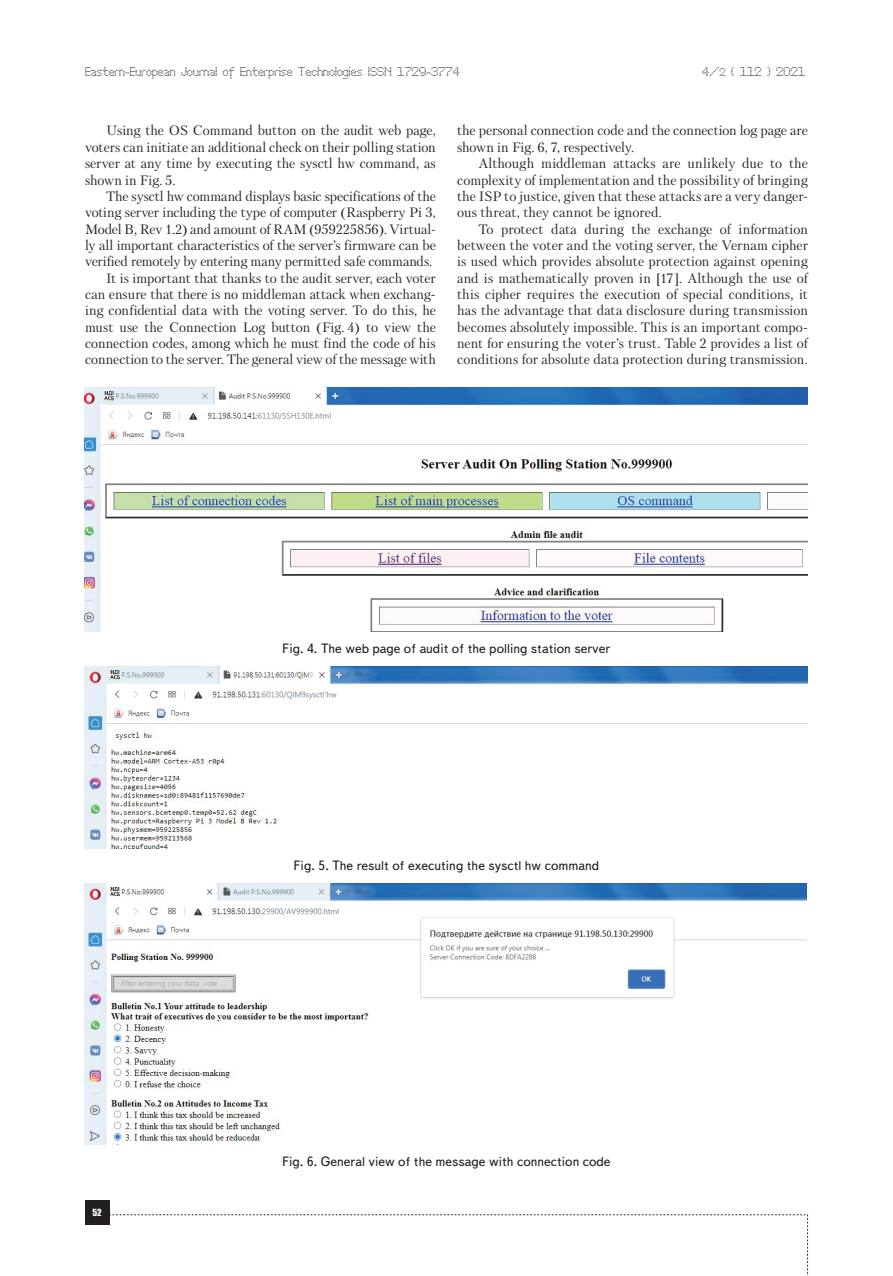
<style>
.page{position:relative;width:893px;height:1276px;background:#fff}
.page>*{position:absolute;margin:0;border:0;box-sizing:border-box;transform-origin:0 0}
.t1{font:13.5px/16.4px "Petersburg C";letter-spacing:-.005em;color:#231f20;text-align:justify}
.t2{font:13.5px "Text Book C";color:#231f20}
.t3{font:12px "Perfo";letter-spacing:.015em;color:#231f20}
.t4{font:9px "Impact";color:#fff}
.s1{font-size:10.5px}
</style>
<div class="page">
<div style="left:85px;top:1200px;width:24px;height:24px;background:#231f20"></div>
<svg style="left:109px;top:1214px;width:699px;height:62px"></svg>
<img style="left:85px;top:388px;width:723px;height:243px">
<img style="left:85px;top:666px;width:723px;height:182px">
<img style="left:85px;top:883px;width:722px;height:261px">
<p class="t3" style="left:85px;top:65px;width:376px">Eastern-European Journal of Enterprise Technologies ISSN 1729-3774</p>
<p class="t3" style="left:702px;top:65px;width:104px">4/<span class="s1">2</span> ( 112 ) 2021</p>
<p class="t1" style="left:85px;top:122px;width:352px;text-indent:21px">Using the OS Command button on the audit web page, voters can initiate an additional check on their polling station server at any time by executing the sysctl hw command, as shown in Fig. 5.</p>
<p class="t1" style="left:85px;top:188px;width:352px;text-align:right">The sysctl hw command displays basic specifications of the voting server including the type of computer (Raspberry Pi 3, Model B, Rev 1.2) and amount of RAM (959225856). Virtual&shy;ly all important characteristics of the server’s firmware can be verified remotely by entering many permitted safe commands.<br>It is important that thanks to the audit server, each voter can ensure that there is no middleman attack when exchang&shy;ing confidential data with the voting server. To do this, he must use the Connection Log button (Fig. 4) to view the connection codes, among which he must find the code of his connection to the server. The general view of the message with</p>
<p class="t1" style="left:457px;top:122px;width:352px">the personal connection code and the connection log page are shown in Fig. 6, 7, respectively.</p>
<p class="t1" style="left:457px;top:155px;width:352px;text-indent:21px">Although middleman attacks are unlikely due to the complexity of implementation and the possibility of bringing the ISP to justice, given that these attacks are a very danger&shy;ous threat, they cannot be ignored.</p>
<p class="t1" style="left:457px;top:220px;width:352px;text-indent:21px">To protect data during the exchange of information between the voter and the voting server, the Vernam cipher is used which provides absolute protection against opening and is mathematically proven in [17]. Although the use of this cipher requires the execution of special conditions, it has the advantage that data disclosure during transmission becomes absolutely impossible. This is an important compo&shy;nent for ensuring the voter’s trust. Table 2 provides a list of conditions for absolute data protection during transmission.</p>
<p class="t2" style="left:282px;top:641px;width:330px">Fig. 4. The web page of audit of the polling station server</p>
<p class="t2" style="left:294px;top:858px;width:307px">Fig. 5. The result of executing the sysctl hw command</p>
<p class="t4" style="left:93px;top:1205px;width:11px">52</p>
<p class="t2" style="left:282px;top:1154px;width:330px">Fig. 6. General view of the message with connection code</p>
</div>
